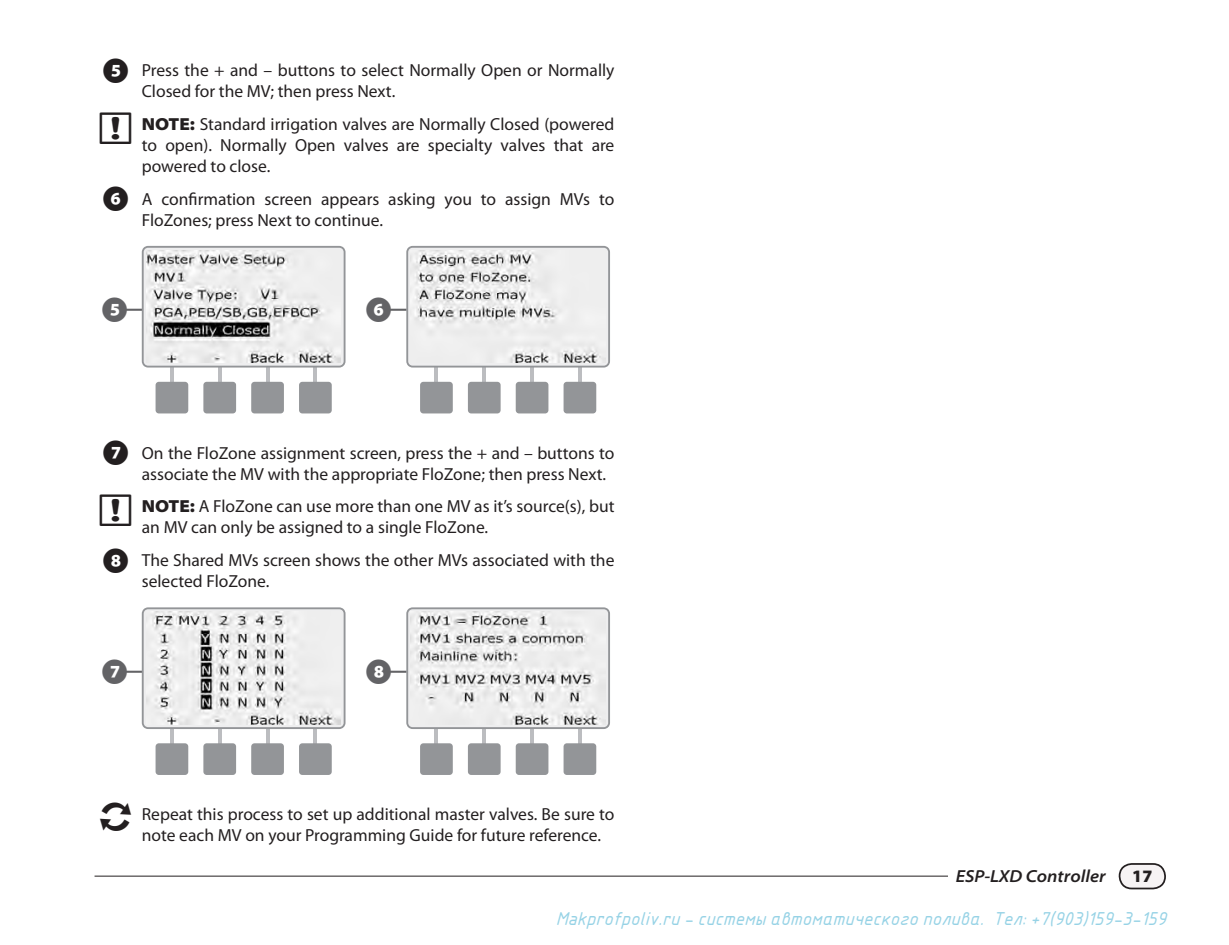
<style>
.page{position:relative;width:1229px;height:945px;background:#fff}
.page>*{position:absolute;margin:0;border:0;box-sizing:border-box;transform-origin:0 0}
.Numbers_-_LCD_Labels{font:24.5px "Myriad Numbers Spec Regular";color:#636366}
.t1{font:italic 18.03px "GOST Common";color:rgb(46 166 204/.5)}
.Numbered_Text{font:17.5px/21px "Myriad Pro";color:#231f20}
.NOTE{font:17.5px/21px "Myriad Pro";color:#231f20;text-align:justify}
.REPEAT{font:17.5px/21px "Myriad Pro";color:#231f20}
.t2{font:italic 600 semi-expanded 17.5px "Myriad Pro";color:#231f20}
.t3{font:900 17.5px "Myriad Pro";color:#231f20}
.s1{font-family:"Myriad Numbers List Regular";font-size:24.5px}
.s2{font-weight:900;font-stretch:semi-expanded}
</style>
<div class="page">
<hr style="left:94px;top:876px;width:1008px;height:1px;background:#231f20">
<div style="left:948px;top:864px;width:157px;height:25px;background:#fff"></div>
<div style="left:1119px;top:864px;width:46px;height:25px;background:#f6f3f4;border-radius:12px"></div>
<div style="left:1118px;top:863px;width:48px;height:26px;border:2px solid #231f20;border-radius:12px"></div>
<hr style="left:313px;top:368px;width:4px;height:14px;background:#bcbdc0">
<hr style="left:266px;top:368px;width:3px;height:14px;background:#bcbdc0">
<hr style="left:218px;top:368px;width:4px;height:14px;background:#bcbdc0">
<hr style="left:170px;top:368px;width:4px;height:14px;background:#bcbdc0">
<div style="left:156px;top:382px;width:32px;height:31px;background:#939598;border-radius:3px"></div>
<div style="left:203px;top:382px;width:33px;height:31px;background:#939598;border-radius:3px"></div>
<div style="left:251px;top:382px;width:33px;height:31px;background:#939598;border-radius:3px"></div>
<div style="left:299px;top:382px;width:33px;height:31px;background:#939598;border-radius:3px"></div>
<svg style="left:142px;top:246px;width:203px;height:122px;background:#cacacc"></svg>
<img style="left:146px;top:250px;width:195px;height:113px">
<hr style="left:578px;top:368px;width:4px;height:14px;background:#bcbdc0">
<hr style="left:530px;top:368px;width:4px;height:14px;background:#bcbdc0">
<hr style="left:482px;top:368px;width:4px;height:14px;background:#bcbdc0">
<hr style="left:434px;top:368px;width:4px;height:14px;background:#bcbdc0">
<div style="left:420px;top:382px;width:33px;height:31px;background:#939598;border-radius:3px"></div>
<div style="left:468px;top:382px;width:32px;height:31px;background:#939598;border-radius:3px"></div>
<div style="left:516px;top:382px;width:32px;height:31px;background:#939598;border-radius:3px"></div>
<div style="left:563px;top:382px;width:33px;height:31px;background:#939598;border-radius:3px"></div>
<svg style="left:406px;top:246px;width:204px;height:122px;background:#cacbcd"></svg>
<img style="left:411px;top:250px;width:194px;height:113px">
<hr style="left:313px;top:729px;width:4px;height:14px;background:#bcbdc0">
<hr style="left:266px;top:729px;width:3px;height:14px;background:#bcbdc0">
<hr style="left:218px;top:729px;width:4px;height:14px;background:#bcbdc0">
<hr style="left:170px;top:729px;width:4px;height:14px;background:#bcbdc0">
<div style="left:156px;top:743px;width:32px;height:32px;background:#939598;border-radius:3px"></div>
<div style="left:203px;top:743px;width:33px;height:32px;background:#939598;border-radius:3px"></div>
<div style="left:251px;top:743px;width:33px;height:32px;background:#939598;border-radius:3px"></div>
<div style="left:299px;top:743px;width:33px;height:32px;background:#939598;border-radius:3px"></div>
<svg style="left:142px;top:607px;width:203px;height:122px;background:#cacbcc"></svg>
<img style="left:146px;top:612px;width:195px;height:112px">
<hr style="left:578px;top:729px;width:4px;height:14px;background:#bcbdc0">
<hr style="left:530px;top:729px;width:4px;height:14px;background:#bcbdc0">
<hr style="left:482px;top:729px;width:4px;height:14px;background:#bcbdc0">
<hr style="left:434px;top:729px;width:4px;height:14px;background:#bcbdc0">
<div style="left:420px;top:743px;width:33px;height:32px;background:#939598;border-radius:3px"></div>
<div style="left:468px;top:743px;width:32px;height:32px;background:#939598;border-radius:3px"></div>
<div style="left:516px;top:743px;width:32px;height:32px;background:#939598;border-radius:3px"></div>
<div style="left:563px;top:743px;width:33px;height:32px;background:#939598;border-radius:3px"></div>
<svg style="left:406px;top:607px;width:204px;height:122px;background:#cacbcd"></svg>
<img style="left:411px;top:612px;width:194px;height:112px">
<p class="Numbered_Text" style="left:142px;top:59px;width:474px;text-indent:-38px"><span class="s1">E</span> Press the + and – buttons to select Normally Open or Normally<br>Closed for the MV; then press Next.</p>
<p class="NOTE" style="left:142px;top:113px;width:474px"><span class="s2">NOTE:</span> Standard irrigation valves are Normally Closed (powered to open). Normally Open valves are specialty valves that are powered to close.</p>
<p class="Numbered_Text" style="left:142px;top:188px;width:474px;text-indent:-38px"><span class="s1">F</span> A confirmation screen appears asking you to assign MVs to<br>FloZones; press Next to continue.</p>
<p class="Numbers_-_LCD_Labels" style="left:102px;top:300px;width:44px">5</p>
<p class="Numbers_-_LCD_Labels" style="left:366px;top:300px;width:44px">6</p>
<p class="Numbered_Text" style="left:142px;top:442px;width:474px;text-indent:-38px"><span class="s1">G</span> On the FloZone assignment screen, press the + and – buttons to associate the MV with the appropriate FloZone; then press Next.</p>
<p class="NOTE" style="left:142px;top:496px;width:474px"><span class="s2">NOTE:</span> A FloZone can use more than one MV as it’s source(s), but an MV can only be assigned to a single FloZone.</p>
<p class="Numbered_Text" style="left:142px;top:550px;width:474px;text-indent:-38px"><span class="s1">H</span> The Shared MVs screen shows the other MVs associated with the selected FloZone.</p>
<p class="Numbers_-_LCD_Labels" style="left:102px;top:661px;width:44px">7</p>
<p class="Numbers_-_LCD_Labels" style="left:366px;top:661px;width:44px">8</p>
<p class="REPEAT" style="left:142px;top:803px;width:474px">Repeat this process to set up additional master valves. Be sure to note each MV on your Programming Guide for future reference.</p>
<p class="t2" style="left:955px;top:867px;width:151px">ESP-LXD Controller</p>
<p class="t3" style="left:1132px;top:866px;width:22px">17</p>
<p class="t1" style="left:555px;top:907px;width:612px">Makprofpoliv.ru - системы автоматического полива. Тел: +7(903)159-3-159</p>
</div>
